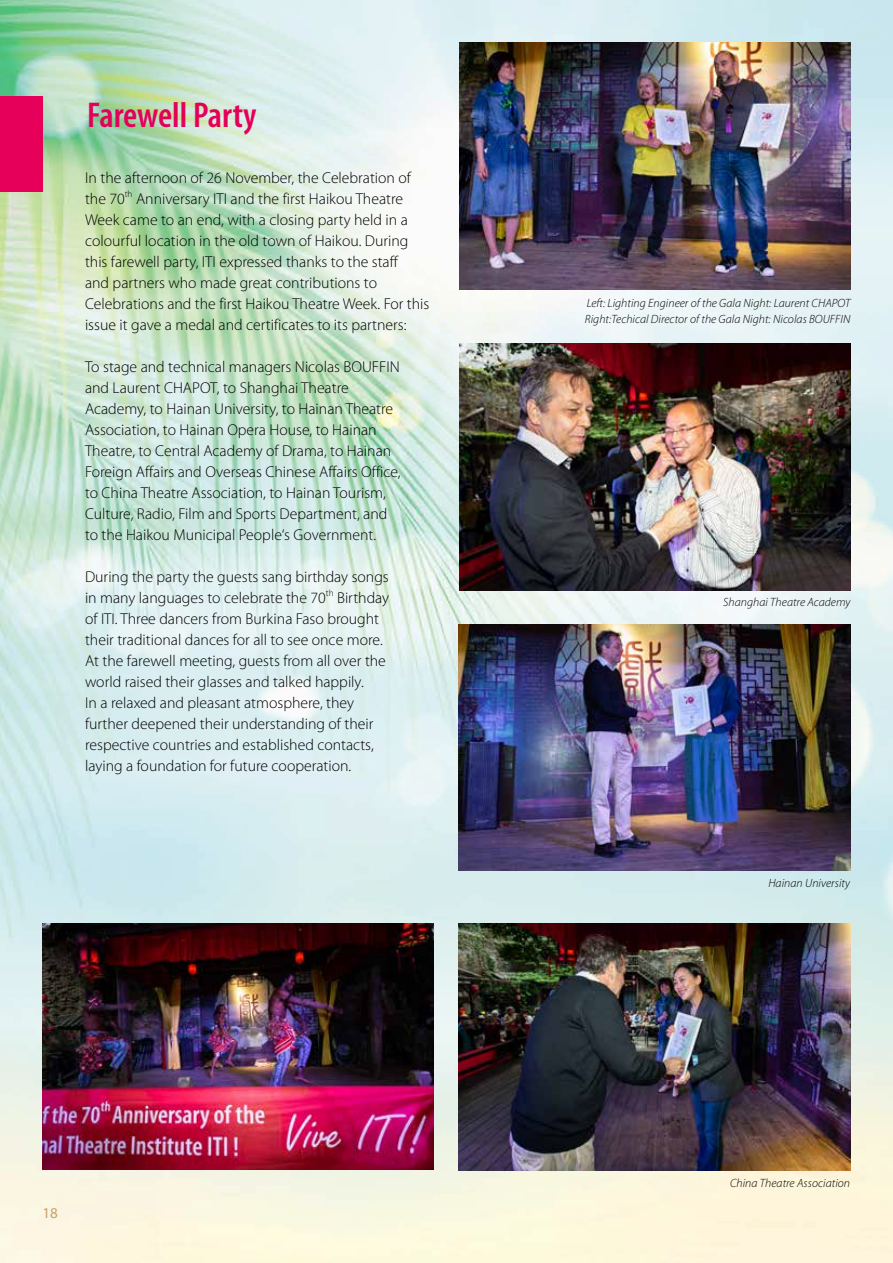
<style>
.page{position:relative;width:893px;height:1263px;background:#fff}
.page>*{position:absolute;margin:0;border:0;box-sizing:border-box;transform-origin:0 0}
.t1{font:600 condensed 36px "Myriad Pro";color:#e30059}
.t2{font:300 15.75px/21px "Myriad Pro";color:#000}
.t3{font:15px "Myriad Pro";color:#c6a265}
.t4{font:italic 300 12px/16.5px "Myriad Pro";letter-spacing:.005em;color:#000}
.t5{font:300 9.15px "Myriad Pro";color:#000}
</style>
<div class="page">
<img style="left:0;top:0;width:893px;height:1263px">
<div style="left:0;top:96px;width:43px;height:95px;background:#e60059"></div>
<img style="left:459px;top:43px;width:391px;height:246px">
<img style="left:459px;top:924px;width:391px;height:246px">
<img style="left:459px;top:624px;width:391px;height:247px">
<img style="left:459px;top:343px;width:391px;height:247px">
<img style="left:43px;top:924px;width:391px;height:245px">
<h1 class="t1" style="left:87px;top:93px;width:171px">Farewell Party</h1>
<p class="t2" style="left:85px;top:167px;width:327px">In the afternoon of 26 November, the Celebration of the 70</p>
<p class="t5" style="left:125px;top:188px;width:9px">th</p>
<p class="t2" style="left:85px;top:188px;width:346px;text-indent:51px">Anniversary ITI and the first Haikou Theatre Week came to an end, with a closing party held in a colourful location in the old town of Haikou. During this farewell party, ITI expressed thanks to the staff<br>and partners who made great contributions to Celebrations and the first Haikou Theatre Week. For this issue it gave a medal and certificates to its partners:</p>
<p class="t2" style="left:85px;top:356px;width:317px">To stage and technical managers Nicolas BOUFFIN and Laurent CHAPOT, to Shanghai Theatre Academy, to Hainan University, to Hainan Theatre Association, to Hainan Opera House, to Hainan Theatre, to Central Academy of Drama, to Hainan Foreign Affairs and Overseas Chinese Affairs Office, to China Theatre Association, to Hainan Tourism, Culture, Radio, Film and Sports Department, and to the Haikou Municipal People‘s Government.</p>
<p class="t2" style="left:85px;top:566px;width:305px">During the party the guests sang birthday songs in many languages to celebrate the 70</p>
<p class="t5" style="left:326px;top:587px;width:9px">th</p>
<p class="t2" style="left:85px;top:587px;width:306px;text-indent:252px">Birthday of ITI. Three dancers from Burkina Faso brought their traditional dances for all to see once more.<br>At the farewell meeting, guests from all over the world raised their glasses and talked happily.<br>In a relaxed and pleasant atmosphere, they further deepened their understanding of their respective countries and established contacts, laying a foundation for future cooperation.</p>
<p class="t3" style="left:43px;top:1203px;width:17px">18</p>
<p class="t4" style="left:585px;top:295px;width:267px">Left: Lighting Engineer of the Gala Night: Laurent CHAPOT<br>Right:Techical Director of the Gala Night: Nicolas BOUFFIN</p>
<p class="t4" style="left:723px;top:594px;width:129px">Shanghai Theatre Academy</p>
<p class="t4" style="left:768px;top:875px;width:83px">Hainan University</p>
<p class="t4" style="left:730px;top:1175px;width:122px">China Theatre Association</p>
</div>
